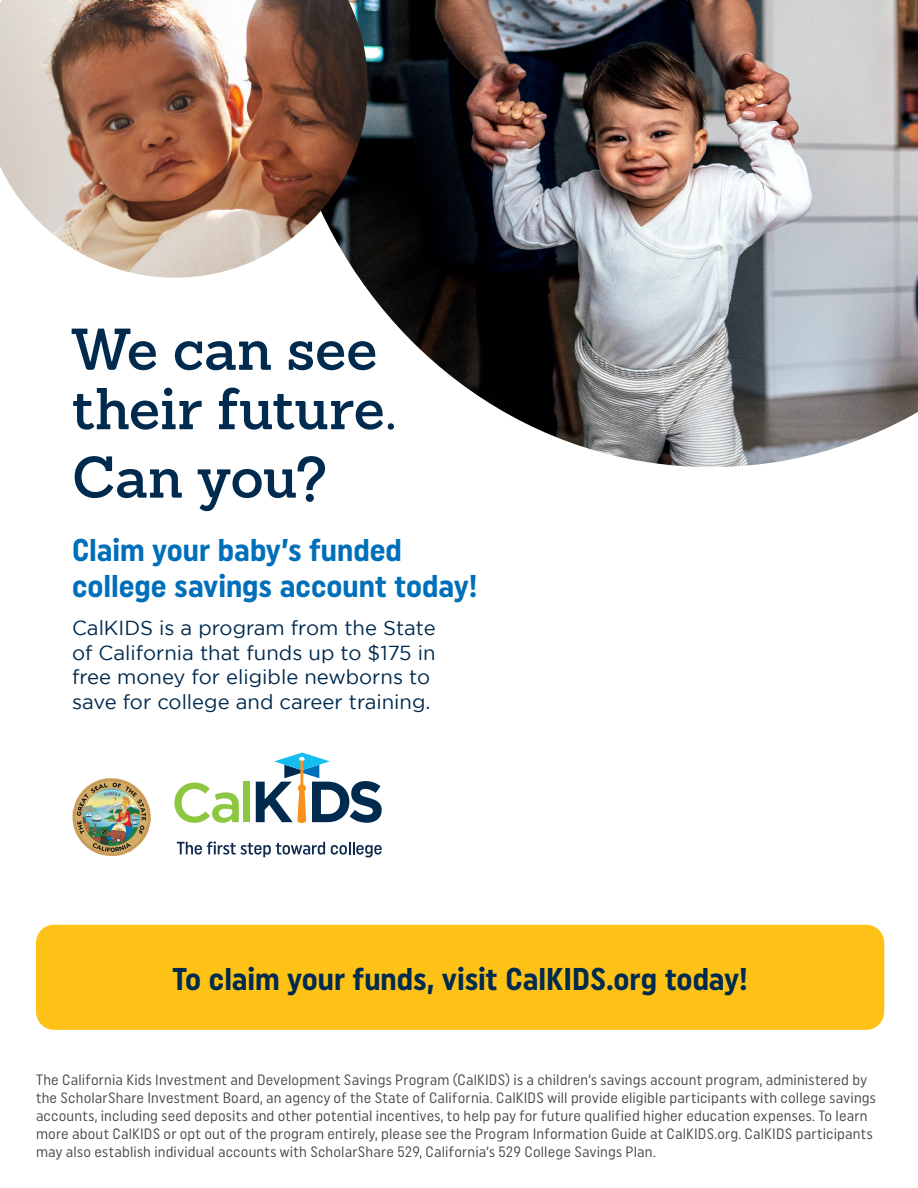
<style>
.page{position:relative;width:918px;height:1188px;background:#fff}
.page>*{position:absolute;margin:0;border:0;box-sizing:border-box;transform-origin:0 0}
.t1{font:600 57.45px/59.4px "Sanchez";letter-spacing:-.01em;color:#002a4e}
.t2{font:700 31.5px/36px "Uniform Condensed";color:#006fb9}
.t3{font:700 31.5px "Uniform Condensed";color:#002a4e}
.t4{font:20.25px/24.8px "Gotham";color:#002a4e}
.t5{font:15px/18px "Uniform Condensed";letter-spacing:.01em;color:#454545}
</style>
<div class="page">
<div style="left:36px;top:925px;width:848px;height:105px;background:#fec216;border-radius:18px"></div>
<img style="left:359px;top:0;width:559px;height:467px">
<img style="left:0;top:0;width:368px;height:278px">
<svg style="left:256px;top:753px;width:126px;height:70px"></svg>
<svg style="left:174px;top:783px;width:65px;height:40px"></svg>
<div style="left:243px;top:782px;width:7px;height:40px;background:#8dc641"></div>
<svg style="left:177px;top:841px;width:148px;height:16px"></svg>
<svg style="left:331px;top:842px;width:51px;height:16px"></svg>
<img style="left:72px;top:778px;width:79px;height:78px">
<h1 class="t1" style="left:72px;top:320px;width:327px">We can see their future.</h1>
<h1 class="t1" style="left:72px;top:447px;width:257px">Can you?</h1>
<h2 class="t2" style="left:72px;top:531px;width:407px">Claim your baby’s funded college savings account today!</h2>
<h3 class="t4" style="left:72px;top:615px;width:365px">CalKIDS is a program from the State of California that funds up to $175 in free money for eligible newborns to save for college and career training.</h3>
<h2 class="t3" style="left:172px;top:960px;width:577px">To claim your funds, visit CalKIDS.org today!</h2>
<p class="t5" style="left:36px;top:1070px;width:841px">The California Kids Investment and Development Savings Program (CalKIDS) is a children’s savings account program, administered by the ScholarShare Investment Board, an agency of the State of California. CalKIDS will provide eligible participants with college savings accounts, including seed deposits and other potential incentives, to help pay for future qualified higher education expenses. To learn more about CalKIDS or opt out of the program entirely, please see the Program Information Guide at CalKIDS.org. CalKIDS participants may also establish individual accounts with ScholarShare 529, California’s 529 College Savings Plan.</p>
</div>
